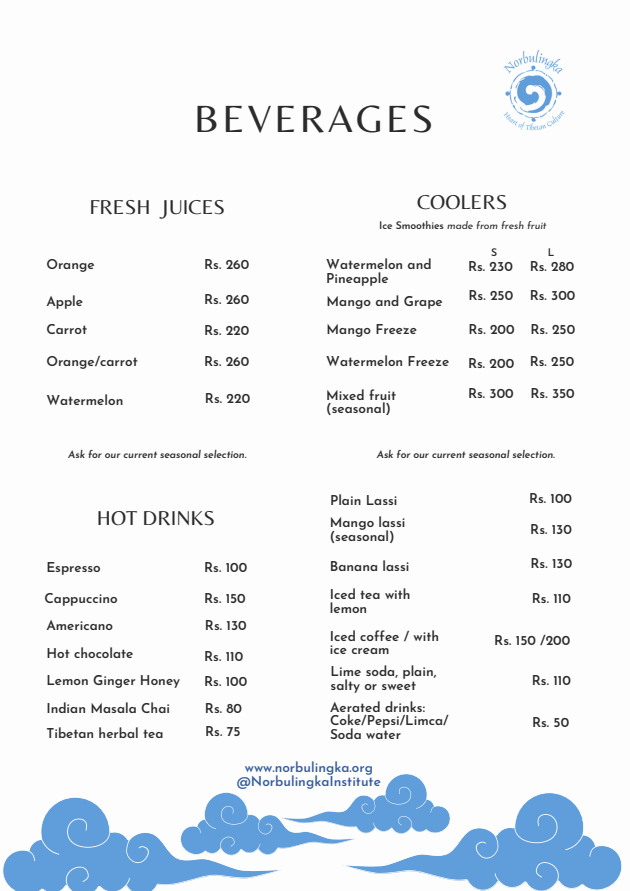
<style>
.page{position:relative;width:630px;height:891px;background:#fff}
.page>*{position:absolute;margin:0;border:0;box-sizing:border-box;transform-origin:0 0}
.t1{font:39.6px "Belleza";letter-spacing:.08em;color:#2b2b2b}
.t2{font:20.8px "Belleza";color:#2b2b2b}
.t3{font:600 13.6px/13.6px "Josefin Sans";color:#2b2b2b}
.t4{font:600 13.6px "Josefin Sans";color:#365d9f}
.t5{font:italic 600 10.4px "Josefin Sans";letter-spacing:-.01em;color:#2b2b2b}
.t6{font:italic 10.4px "Josefin Sans";letter-spacing:-.01em;color:#2b2b2b}
.t7{font:600 10.4px "Josefin Sans";color:#2b2b2b}
.s1{font-weight:600;font-style:normal}
</style>
<div class="page">
<svg style="left:342px;top:793px;width:280px;height:98px;fill:#609ddb"></svg>
<svg style="left:2px;top:797px;width:279px;height:94px;fill:#609ddb"></svg>
<svg style="left:179px;top:774px;width:272px;height:81px"></svg>
<img style="left:503px;top:50px;width:62px;height:81px">
<p class="t1" style="left:194px;top:95px;width:241px">BEVERAGES</p>
<p class="t2" style="left:90px;top:194px;width:137px">FRESH JUICES</p>
<p class="t3" style="left:46px;top:259px;width:50px">Orange</p>
<p class="t3" style="left:204px;top:259px;width:47px">Rs. 260</p>
<p class="t3" style="left:46px;top:295px;width:38px">Apple</p>
<p class="t3" style="left:204px;top:294px;width:47px">Rs. 260</p>
<p class="t3" style="left:46px;top:324px;width:42px">Carrot</p>
<p class="t3" style="left:204px;top:325px;width:47px">Rs. 220</p>
<p class="t3" style="left:46px;top:356px;width:93px">Orange/carrot</p>
<p class="t3" style="left:204px;top:356px;width:47px">Rs. 260</p>
<p class="t3" style="left:46px;top:395px;width:79px">Watermelon</p>
<p class="t3" style="left:205px;top:393px;width:47px">Rs. 220</p>
<p class="t5" style="left:68px;top:451px;width:180px">Ask for our current seasonal selection.</p>
<p class="t2" style="left:97px;top:506px;width:120px">HOT DRINKS</p>
<p class="t3" style="left:46px;top:562px;width:56px">Espresso</p>
<p class="t3" style="left:204px;top:562px;width:45px">Rs. 100</p>
<p class="t3" style="left:45px;top:593px;width:75px">Cappuccino</p>
<p class="t3" style="left:204px;top:593px;width:43px">Rs. 150</p>
<p class="t3" style="left:46px;top:620px;width:68px">Americano</p>
<p class="t3" style="left:205px;top:620px;width:43px">Rs. 130</p>
<p class="t3" style="left:46px;top:647px;width:89px">Hot chocolate</p>
<p class="t3" style="left:204px;top:650px;width:41px">Rs. 110</p>
<p class="t3" style="left:46px;top:675px;width:135px">Lemon Ginger Honey</p>
<p class="t3" style="left:204px;top:676px;width:45px">Rs. 100</p>
<p class="t3" style="left:46px;top:703px;width:125px">Indian Masala Chai</p>
<p class="t3" style="left:205px;top:703px;width:39px">Rs. 80</p>
<p class="t3" style="left:47px;top:728px;width:118px">Tibetan herbal tea</p>
<p class="t3" style="left:205px;top:726px;width:37px">Rs. 75</p>
<p class="t2" style="left:417px;top:190px;width:92px">COOLERS</p>
<p class="t6" style="left:379px;top:221px;width:169px"><span class="s1">Ice Smoothies</span> made from fresh fruit</p>
<p class="t3" style="left:530px;top:261px;width:46px">Rs. 280</p>
<p class="t7" style="left:491px;top:249px;width:8px">S</p>
<p class="t7" style="left:548px;top:249px;width:8px">L</p>
<p class="t3" style="left:326px;top:259px;width:107px">Watermelon and<br>Pineapple</p>
<p class="t3" style="left:468px;top:261px;width:46px">Rs. 230</p>
<p class="t3" style="left:327px;top:324px;width:92px">Mango Freeze</p>
<p class="t3" style="left:469px;top:324px;width:48px">Rs. 200</p>
<p class="t3" style="left:469px;top:290px;width:46px">Rs. 250</p>
<p class="t3" style="left:530px;top:290px;width:47px">Rs. 300</p>
<p class="t3" style="left:327px;top:295px;width:118px">Mango and Grape</p>
<p class="t3" style="left:531px;top:324px;width:46px">Rs. 250</p>
<p class="t3" style="left:326px;top:356px;width:125px">Watermelon Freeze</p>
<p class="t3" style="left:468px;top:358px;width:48px">Rs. 200</p>
<p class="t3" style="left:326px;top:390px;width:71px">Mixed fruit (seasonal)</p>
<p class="t3" style="left:468px;top:388px;width:47px">Rs. 300</p>
<p class="t5" style="left:377px;top:451px;width:180px">Ask for our current seasonal selection.</p>
<p class="t3" style="left:530px;top:356px;width:46px">Rs. 250</p>
<p class="t3" style="left:531px;top:387px;width:46px">Rs. 350</p>
<p class="t3" style="left:330px;top:494px;width:69px">Plain Lassi</p>
<p class="t3" style="left:529px;top:493px;width:45px">Rs. 100</p>
<p class="t3" style="left:330px;top:517px;width:77px">Mango lassi (seasonal)</p>
<p class="t3" style="left:330px;top:561px;width:81px">Banana lassi</p>
<p class="t3" style="left:530px;top:524px;width:43px">Rs. 130</p>
<p class="t3" style="left:531px;top:558px;width:43px">Rs. 130</p>
<p class="t3" style="left:330px;top:589px;width:82px">Iced tea with lemon</p>
<p class="t3" style="left:532px;top:593px;width:41px">Rs. 110</p>
<p class="t3" style="left:330px;top:631px;width:111px">Iced coffee / with ice cream</p>
<p class="t3" style="left:494px;top:635px;width:77px">Rs. 150 /200</p>
<p class="t3" style="left:331px;top:666px;width:107px">Lime soda, plain, salty or sweet</p>
<p class="t3" style="left:532px;top:675px;width:41px">Rs. 110</p>
<p class="t3" style="left:330px;top:702px;width:120px">Aerated drinks:<br>Coke/Pepsi/Limca/<br>Soda water</p>
<p class="t3" style="left:532px;top:717px;width:39px">Rs. 50</p>
<p class="t4" style="left:245px;top:762px;width:130px">www.norbulingka.org</p>
<p class="t4" style="left:237px;top:776px;width:146px">@NorbulingkaInstitute</p>
</div>
